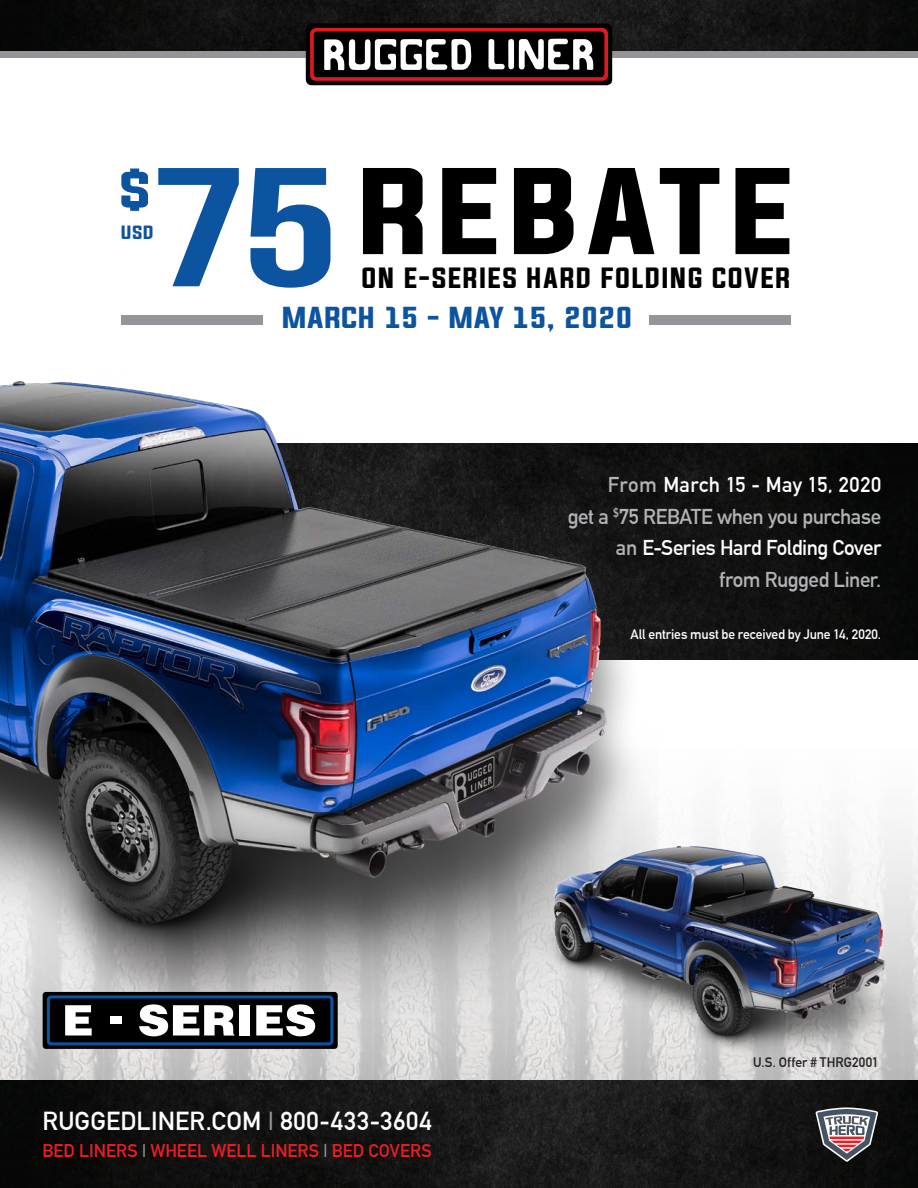
<style>
.page{position:relative;width:918px;height:1188px;background:#fff}
.page>*{position:absolute;margin:0;border:0;box-sizing:border-box;transform-origin:0 0}
.t1{font:700 168.9px "Bebas Neue";color:#0c53a0;scale:1.44 1}
.t2{font:104.25px "Evogria";letter-spacing:.055em;color:#000001;scale:1.18 1}
.t3{font:43.35px "Evogria";color:#0c53a0;scale:1.27 1}
.t4{font:25.65px "Evogria";letter-spacing:-.025em;color:#0c53a0;scale:1.11 1}
.t5{font:700 25.5px "DIN Alternate";letter-spacing:.01em;color:#fff}
.t6{font:24.75px "Evogria";letter-spacing:.05em;color:#000001;scale:1.04 1}
.t7{font:700 21px/31.5px "DIN Alternate";letter-spacing:-.02em;color:#b2b3b7;text-align:right}
.t8{font:700 18px "DIN Alternate";color:#ee1d23}
.t9{font:16.2px "Evogria";color:#0c53a0;scale:1.11 1}
.t10{font:700 13.5px "DIN Alternate";letter-spacing:-.005em;color:#fff}
.t11{font:700 13.5px "DIN Alternate";letter-spacing:.01em;color:#231f20}
.s1{color:#fff}
.s2{color:#9a9799}
</style>
<div class="page">
<img style="left:0;top:1069px;width:918px;height:11px">
<img style="left:0;top:0;width:918px;height:51px">
<div style="left:0;top:51px;width:918px;height:7px;background:#939598"></div>
<img style="left:0;top:1080px;width:918px;height:108px">
<svg style="left:306px;top:23px;width:306px;height:62px;background:#543a3c"></svg>
<img style="left:687px;top:444px;width:231px;height:216px">
<div style="left:0;top:397px;width:687px;height:672px;background:#231f20;opacity:.5"></div>
<img style="left:0;top:381px;width:658px;height:622px">
<svg style="left:814px;top:1106px;width:66px;height:57px;background:#6b6469"></svg>
<div style="left:121px;top:315px;width:141px;height:10px;background:#939598"></div>
<div style="left:43px;top:992px;width:295px;height:57px;background:#000001;border-radius:3px"></div>
<div style="left:47px;top:995px;width:286px;height:50px;border:3px solid #0c53a0;border-radius:3px"></div>
<svg style="left:65px;top:1005px;width:27px;height:31px"></svg>
<svg style="left:139px;top:1004px;width:95px;height:33px"></svg>
<svg style="left:256px;top:1004px;width:59px;height:33px"></svg>
<div style="left:239px;top:1005px;width:11px;height:31px;background:#fff"></div>
<div style="left:110px;top:1016px;width:12px;height:8px;background:#fff"></div>
<div style="left:649px;top:315px;width:142px;height:10px;background:#939598"></div>
<img style="left:535px;top:813px;width:383px;height:266px">
<p class="t3" style="left:119px;top:159px;width:28px">$</p>
<p class="t1" style="left:150px;top:135px;width:132px">75</p>
<p class="t9" style="left:121px;top:220px;width:31px">USD</p>
<p class="t2" style="left:358px;top:138px;width:372px">REBATE</p>
<p class="t6" style="left:362px;top:260px;width:414px">ON E-SERIES HARD FOLDING COVER</p>
<p class="t4" style="left:282px;top:300px;width:318px">MARCH 15 - MAY 15, 2020</p>
<p class="t7" style="left:568px;top:468px;width:315px">From <span class="s1">March 15 - May 15, 2020<br></span>get a <sup>$</sup>75 REBATE when you purchase an <span class="s1">E-Series Hard Folding Cover<br></span>from Rugged Liner.</p>
<p class="t10" style="left:631px;top:624px;width:252px">All entries must be received by June 14, 2020.</p>
<p class="t5" style="left:43px;top:1101px;width:390px">RUGGEDLINER.COM <span class="s2">|</span> 800-433-3604</p>
<p class="t8" style="left:43px;top:1137px;width:391px">BED LINERS <span class="s2">|</span> WHEEL WELL LINERS <span class="s2">|</span> BED COVERS</p>
<p class="t11" style="left:753px;top:1052px;width:127px">U.S. Offer # THRG2001</p>
</div>
